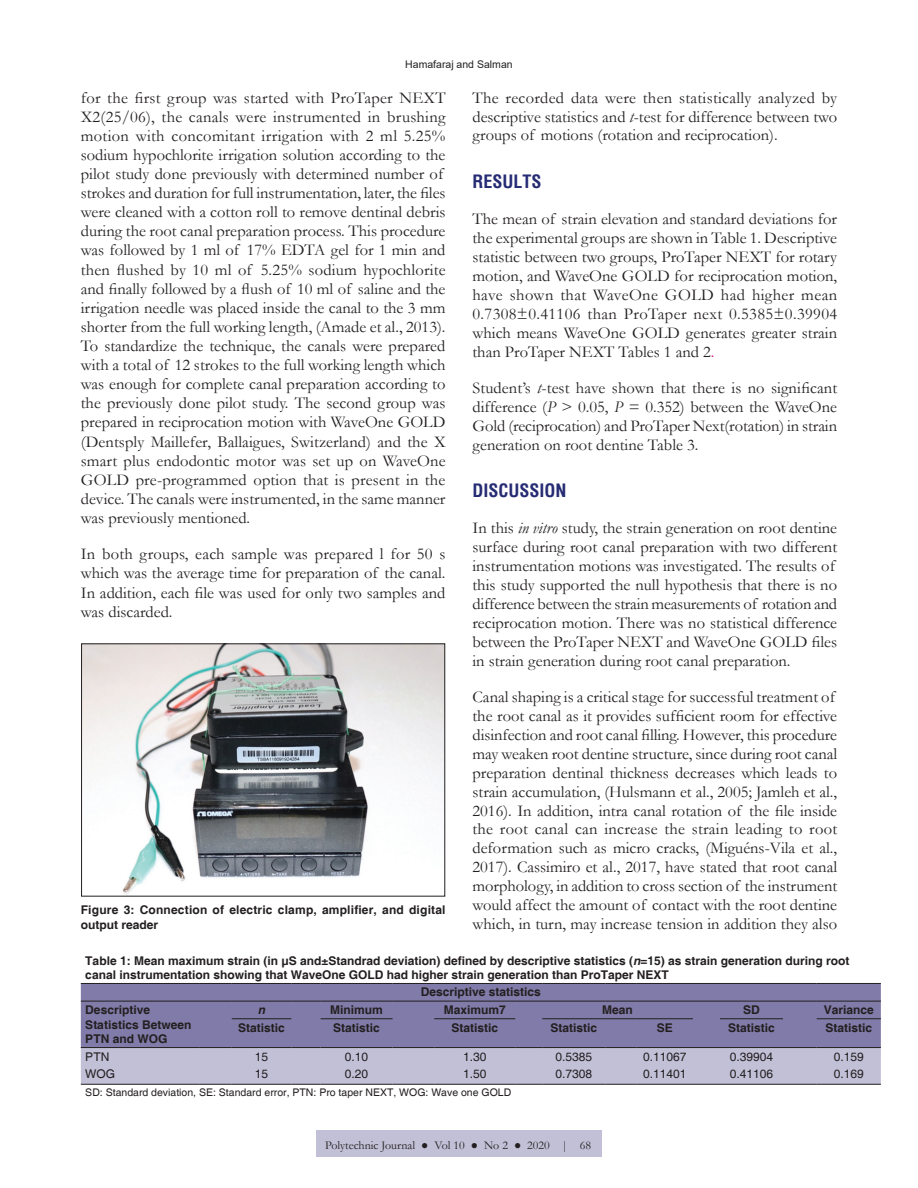
<style>
.page{position:relative;width:918px;height:1188px;background:#fff}
.page>*{position:absolute;margin:0;border:0;box-sizing:border-box;transform-origin:0 0}
.t1{font:700 condensed 18px "Helvetica";color:#262c74}
.TX{font:16.5px/18.9px "Garamond";color:#231f20;text-align:justify}
.TT{font:700 12px/14.4px "Helvetica";color:#231f20}
.TCH{font:700 12px/14.4px "Helvetica";color:#231f20}
.FGC{font:700 12px/15px "Helvetica";letter-spacing:.015em;color:#231f20}
.TB{font:12px "Helvetica";color:#231f20}
.TBL{font:12px "Helvetica";color:#231f20}
.JF{font:12px "Garamond";color:#231f20}
.TCH-2{font:italic 700 12px "Helvetica";color:#231f20}
.TFN{font:10.5px "Helvetica";color:#231f20}
.t2{font:10.5px "Arial";color:#231f20}
.s1{font-style:italic}
.s2{color:#ed028c}
</style>
<div class="page">
<div style="left:316px;top:1130px;width:286px;height:27px;background:#c2c0d7"></div>
<img style="left:83px;top:646px;width:360px;height:248px">
<div style="left:81px;top:644px;width:364px;height:252px;border:1px solid #231f20"></div>
<div style="left:81px;top:984px;width:800px;height:63px;background:#807ba8"></div>
<hr style="left:81px;top:983px;width:118px;height:1px;background:#231f20">
<hr style="left:199px;top:983px;width:33px;height:1px;background:#231f20">
<hr style="left:232px;top:983px;width:59px;height:1px;background:#231f20">
<hr style="left:291px;top:983px;width:30px;height:1px;background:#231f20">
<hr style="left:321px;top:983px;width:72px;height:1px;background:#231f20">
<hr style="left:393px;top:983px;width:41px;height:1px;background:#231f20">
<hr style="left:434px;top:983px;width:81px;height:1px;background:#231f20">
<svg style="left:515px;top:983px;width:27px;height:1px"></svg>
<hr style="left:542px;top:983px;width:63px;height:1px;background:#231f20">
<hr style="left:605px;top:983px;width:32px;height:1px;background:#231f20">
<hr style="left:637px;top:983px;width:56px;height:1px;background:#231f20">
<svg style="left:693px;top:983px;width:27px;height:1px"></svg>
<hr style="left:720px;top:983px;width:63px;height:1px;background:#231f20">
<hr style="left:783px;top:983px;width:34px;height:1px;background:#231f20">
<hr style="left:817px;top:983px;width:64px;height:1px;background:#231f20">
<hr style="left:81px;top:1001px;width:118px;height:1px;background:#231f20">
<hr style="left:199px;top:1001px;width:33px;height:1px;background:#231f20">
<hr style="left:232px;top:1001px;width:59px;height:1px;background:#231f20">
<hr style="left:321px;top:1001px;width:72px;height:1px;background:#231f20">
<hr style="left:434px;top:1001px;width:81px;height:1px;background:#231f20">
<hr style="left:542px;top:1001px;width:63px;height:1px;background:#231f20">
<hr style="left:605px;top:1001px;width:32px;height:1px;background:#231f20">
<hr style="left:637px;top:1001px;width:56px;height:1px;background:#231f20">
<hr style="left:720px;top:1001px;width:63px;height:1px;background:#231f20">
<hr style="left:817px;top:1001px;width:64px;height:1px;background:#231f20">
<hr style="left:232px;top:1018px;width:59px;height:1px;background:#231f20">
<hr style="left:321px;top:1018px;width:72px;height:1px;background:#231f20">
<hr style="left:434px;top:1018px;width:81px;height:1px;background:#231f20">
<hr style="left:542px;top:1018px;width:63px;height:1px;background:#231f20">
<hr style="left:605px;top:1018px;width:32px;height:1px;background:#231f20">
<hr style="left:637px;top:1018px;width:56px;height:1px;background:#231f20">
<hr style="left:720px;top:1018px;width:63px;height:1px;background:#231f20">
<hr style="left:817px;top:1018px;width:64px;height:1px;background:#231f20">
<hr style="left:291px;top:1001px;width:30px;height:1px;background:#231f20">
<hr style="left:393px;top:1001px;width:41px;height:1px;background:#231f20">
<svg style="left:515px;top:1001px;width:27px;height:1px"></svg>
<svg style="left:693px;top:1001px;width:27px;height:1px"></svg>
<svg style="left:81px;top:1047px;width:800px;height:38px;background:#b9b7cd"></svg>
<hr style="left:783px;top:1001px;width:34px;height:1px;background:#231f20">
<hr style="left:783px;top:1047px;width:34px;height:1px;background:#231f20">
<p class="t2" style="left:405px;top:57px;width:109px">Hamafaraj and Salman</p>
<p class="TX" style="left:472px;top:88px;width:366px">The recorded data were then statistically analyzed by descriptive statistics and <span class="s1">t</span>-test for difference between two groups of motions (rotation and reciprocation).</p>
<h1 class="t1" style="left:472px;top:170px;width:71px">RESULTS</h1>
<p class="TX" style="left:472px;top:209px;width:366px">The mean of strain elevation and standard deviations for the experimental groups are shown in Table 1. Descriptive statistic between two groups, ProTaper NEXT for rotary motion, and WaveOne GOLD for reciprocation motion, have shown that WaveOne GOLD had higher mean 0.7308±0.41106 than ProTaper next 0.5385±0.39904 which means WaveOne GOLD generates greater strain than ProTaper NEXT Tables 1 and 2<span class="s2">.</span></p>
<p class="TX" style="left:472px;top:378px;width:366px">Student’s <span class="s1">t</span>-test have shown that there is no significant difference (<span class="s1">P</span> &gt; 0.05, <span class="s1">P</span> = 0.352) between the WaveOne Gold (reciprocation) and ProTaper Next(rotation) in strain generation on root dentine Table 3.</p>
<h1 class="t1" style="left:472px;top:479px;width:96px">DISCUSSION</h1>
<p class="TX" style="left:472px;top:518px;width:366px;text-align:left">In this <span class="s1">in vitro</span> study, the strain generation on root dentine surface during root canal preparation with two different instrumentation motions was investigated. The results of this study supported the null hypothesis that there is no difference between the strain measurements of rotation and reciprocation motion. There was no statistical difference between the ProTaper NEXT and WaveOne GOLD files in strain generation during root canal preparation.</p>
<p class="TX" style="left:472px;top:687px;width:366px;text-align:left">Canal shaping is a critical stage for successful treatment of the root canal as it provides sufficient room for effective disinfection and root canal filling. However, this procedure may weaken root dentine structure, since during root canal preparation dentinal thickness decreases which leads to strain accumulation, (Hulsmann et al., 2005; Jamleh et al., 2016). In addition, intra canal rotation of the file inside the root canal can increase the strain leading to root deformation such as micro cracks, (Miguéns-Vila et al., 2017). Cassimiro et al., 2017, have stated that root canal morphology, in addition to cross section of the instrument would affect the amount of contact with the root dentine which, in turn, may increase tension in addition they also</p>
<p class="TX" style="left:81px;top:88px;width:366px;text-align:left">for the first group was started with ProTaper NEXT X2(25/06), the canals were instrumented in brushing motion with concomitant irrigation with 2 ml 5.25% sodium hypochlorite irrigation solution according to the pilot study done previously with determined number of strokes and duration for full instrumentation, later, the files were cleaned with a cotton roll to remove dentinal debris during the root canal preparation process. This procedure was followed by 1 ml of 17% EDTA gel for 1 min and then flushed by 10 ml of 5.25% sodium hypochlorite and finally followed by a flush of 10 ml of saline and the irrigation needle was placed inside the canal to the 3 mm shorter from the full working length, (Amade et al., 2013).<br>To standardize the technique, the canals were prepared with a total of 12 strokes to the full working length which was enough for complete canal preparation according to the previously done pilot study. The second group was prepared in reciprocation motion with WaveOne GOLD (Dentsply Maillefer, Ballaigues, Switzerland) and the X smart plus endodontic motor was set up on WaveOne GOLD pre-programmed option that is present in the device. The canals were instrumented, in the same manner was previously mentioned.</p>
<p class="TX" style="left:81px;top:544px;width:366px">In both groups, each sample was prepared l for 50 s which was the average time for preparation of the canal.<br>In addition, each file was used for only two samples and was discarded.</p>
<p class="FGC" style="left:81px;top:903px;width:366px">Figure 3: Connection of electric clamp, amplifier, and digital output reader</p>
<p class="TT" style="left:85px;top:954px;width:766px">Table 1: Mean maximum strain (in μS and±Standrad deviation) defined by descriptive statistics (<span class="s1">n</span>=15) as strain generation during root canal instrumentation showing that WaveOne GOLD had higher strain generation than ProTaper NEXT</p>
<p class="TCH" style="left:421px;top:986px;width:122px">Descriptive statistics</p>
<p class="TCH" style="left:85px;top:1003px;width:108px">Descriptive<br>Statistics Between<br>PTN and WOG</p>
<p class="TCH-2" style="left:258px;top:1003px;width:9px">n</p>
<p class="TCH" style="left:330px;top:1003px;width:54px">Minimum</p>
<p class="TCH" style="left:444px;top:1003px;width:64px">Maximum7</p>
<p class="TCH" style="left:602px;top:1003px;width:32px">Mean</p>
<p class="TCH" style="left:743px;top:1003px;width:18px">SD</p>
<p class="TCH" style="left:824px;top:1003px;width:52px">Variance</p>
<p class="TCH" style="left:238px;top:1021px;width:48px">Statistic</p>
<p class="TCH" style="left:333px;top:1021px;width:48px">Statistic</p>
<p class="TCH" style="left:451px;top:1021px;width:48px">Statistic</p>
<p class="TCH" style="left:550px;top:1021px;width:48px">Statistic</p>
<p class="TCH" style="left:657px;top:1021px;width:18px">SE</p>
<p class="TCH" style="left:728px;top:1021px;width:48px">Statistic</p>
<p class="TCH" style="left:825px;top:1021px;width:48px">Statistic</p>
<p class="TB" style="left:85px;top:1049px;width:25px">PTN</p>
<p class="TB" style="left:255px;top:1049px;width:15px">15</p>
<p class="TB" style="left:345px;top:1049px;width:25px">0.10</p>
<p class="TB" style="left:463px;top:1049px;width:25px">1.30</p>
<p class="TB" style="left:555px;top:1049px;width:38px">0.5385</p>
<p class="TB" style="left:643px;top:1049px;width:45px">0.11067</p>
<p class="TB" style="left:730px;top:1049px;width:45px">0.39904</p>
<p class="TB" style="left:834px;top:1049px;width:32px">0.159</p>
<p class="TBL" style="left:85px;top:1067px;width:31px">WOG</p>
<p class="TBL" style="left:255px;top:1067px;width:15px">15</p>
<p class="TBL" style="left:345px;top:1067px;width:25px">0.20</p>
<p class="TBL" style="left:463px;top:1067px;width:25px">1.50</p>
<p class="TBL" style="left:555px;top:1067px;width:38px">0.7308</p>
<p class="TBL" style="left:643px;top:1067px;width:45px">0.11401</p>
<p class="TBL" style="left:730px;top:1067px;width:45px">0.41106</p>
<p class="TBL" style="left:834px;top:1067px;width:32px">0.169</p>
<p class="TFN" style="left:85px;top:1086px;width:428px">SD: Standard deviation, SE: Standard error, PTN: Pro taper NEXT, WOG: Wave one GOLD</p>
<p class="JF" style="left:325px;top:1137px;width:268px">Polytechnic Journal ● Vol 10 ● No 2 ● 2020 | 68</p>
</div>
